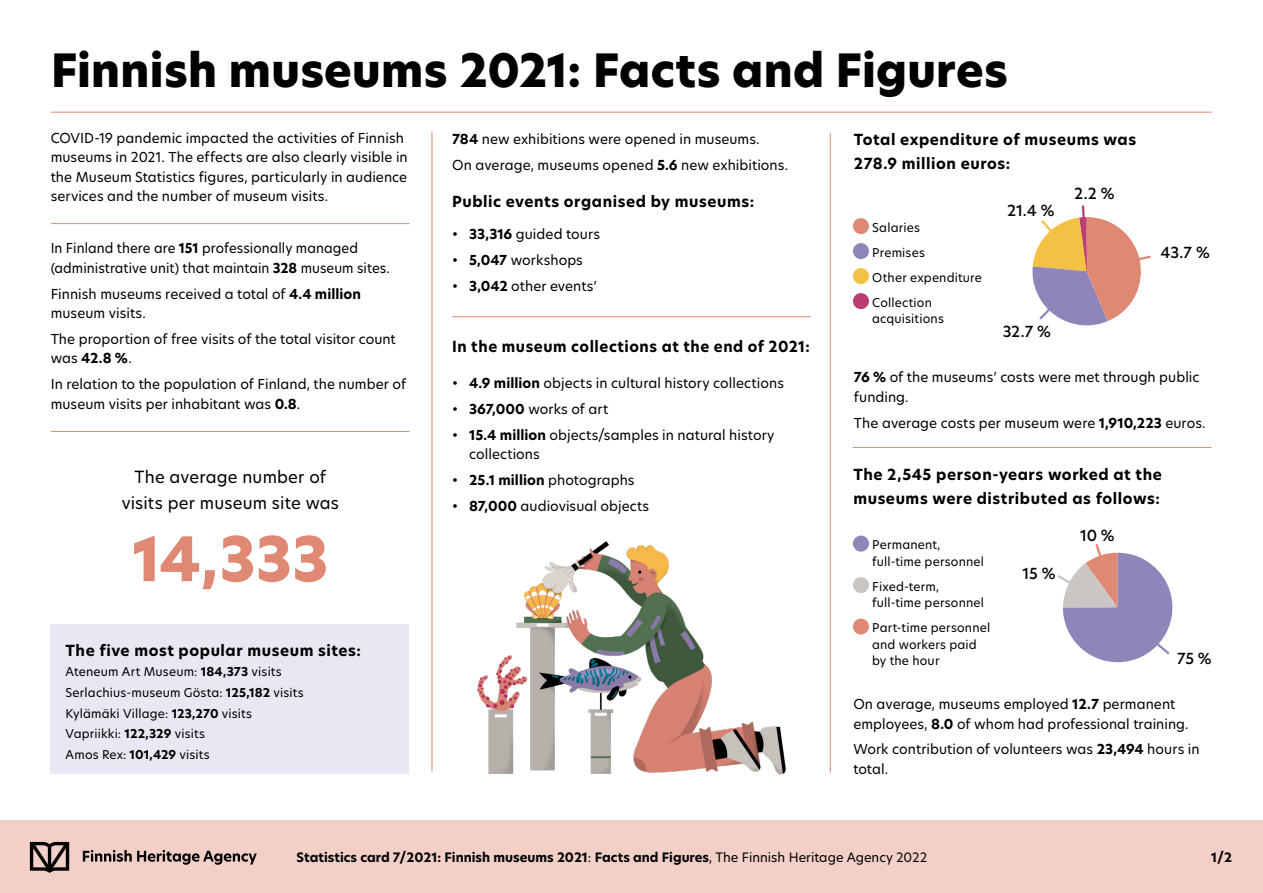
<style>
.page{position:relative;width:1263px;height:893px;background:#fff}
.page>*{position:absolute;margin:0;border:0;box-sizing:border-box;transform-origin:0 0}
.t1{font:800 60px "New Hero";color:#df8975}
.t2{font:800 45px "New Hero";letter-spacing:.005em;color:#000}
.t3{font:16.5px/25.5px "New Hero";letter-spacing:.01em;color:#000;text-align:center}
.leipis_pienet_välit{font:700 15px/24px "New Hero";letter-spacing:.04em;color:#000}
.t4{font:500 15px "New Hero";letter-spacing:-.01em;color:#000}
.leipis_pienet_välit-2{font:13.5px/19.5px "New Hero";letter-spacing:.005em;color:#000}
.leipis_luettelo{font:13.5px/19.5px "New Hero";letter-spacing:.005em;color:#000}
.t5{font:700 12.75px "New Hero";color:#000}
.infoleipis{font:12px/16.5px "New Hero";letter-spacing:.015em;color:#000}
.s1{font-weight:700}
.s2{font-weight:400}
</style>
<div class="page">
<div style="left:0;top:821px;width:1263px;height:72px;background:#f2d0c8"></div>
<svg style="left:30px;top:842px;width:39px;height:31px"></svg>
<svg style="left:83px;top:850px;width:174px;height:15px"></svg>
<hr style="left:51px;top:112px;width:1161px;height:1px;background:#df8975">
<hr style="left:432px;top:132px;width:1px;height:639px;background:#df8975">
<hr style="left:830px;top:133px;width:1px;height:640px;background:#df8975">
<div style="left:853px;top:218px;width:16px;height:16px;background:#df8975;border-radius:50%"></div>
<div style="left:853px;top:243px;width:16px;height:16px;background:#8f85b9;border-radius:50%"></div>
<div style="left:853px;top:268px;width:16px;height:16px;background:#f3c144;border-radius:50%"></div>
<div style="left:853px;top:293px;width:16px;height:16px;background:#ba3e6f;border-radius:50%"></div>
<svg style="left:1032px;top:205px;width:119px;height:121px"></svg>
<div style="left:853px;top:536px;width:16px;height:16px;background:#8f85b9;border-radius:50%"></div>
<div style="left:853px;top:577px;width:16px;height:16px;background:#cac6c3;border-radius:50%"></div>
<div style="left:853px;top:619px;width:16px;height:16px;background:#df8975;border-radius:50%"></div>
<svg style="left:1057px;top:544px;width:115px;height:118px"></svg>
<div style="left:51px;top:624px;width:358px;height:150px;background:#e9e7f1"></div>
<img style="left:477px;top:541px;width:309px;height:234px">
<hr style="left:853px;top:447px;width:358px;height:1px;background:#df8975">
<hr style="left:51px;top:223px;width:359px;height:1px;background:#df8975">
<hr style="left:51px;top:431px;width:359px;height:1px;background:#df8975">
<hr style="left:452px;top:316px;width:359px;height:1px;background:#df8975">
<h1 class="t2" style="left:51px;top:40px;width:958px">Finnish museums 2021: Facts and Figures</h1>
<h4 class="leipis_pienet_välit" style="left:854px;top:128px;width:284px">Total expenditure of museums was<br>278.9 million euros:</h4>
<p class="leipis_pienet_välit-2" style="left:51px;top:128px;width:359px">COVID-19 pandemic impacted the activities of Finnish museums in 2021. The effects are also clearly visible in the Museum Statistics figures, particularly in audience services and the number of museum visits.</p>
<p class="leipis_pienet_välit-2" style="left:452px;top:129px;width:309px"><span class="s1">784</span> new exhibitions were opened in museums.</p>
<p class="leipis_pienet_välit-2" style="left:452px;top:155px;width:337px">On average, museums opened <span class="s1">5.6</span> new exhibitions.</p>
<h3 class="leipis_pienet_välit" style="left:452px;top:189px;width:303px">Public events organised by museums:</h3>
<p class="leipis_luettelo" style="left:452px;top:224px;width:149px">• <span class="s1">33,316</span> guided tours</p>
<p class="leipis_luettelo" style="left:452px;top:250px;width:132px">• <span class="s1">5,047</span> workshops</p>
<p class="leipis_luettelo" style="left:452px;top:276px;width:146px">• <span class="s1">3,042</span> other events’</p>
<p class="t4" style="left:1074px;top:183px;width:42px">2.2 %</p>
<p class="t4" style="left:1007px;top:200px;width:49px">21.4 %</p>
<p class="infoleipis" style="left:872px;top:215px;width:111px;line-height:25px">Salaries<br>Premises<br>Other expenditure<br>Collection</p>
<p class="infoleipis" style="left:872px;top:310px;width:73px">acquisitions</p>
<p class="leipis_pienet_välit-2" style="left:51px;top:238px;width:341px">In Finland there are <span class="s1">151</span> professionally managed (administrative unit) that maintain <span class="s1">328</span> museum sites.</p>
<p class="leipis_pienet_välit-2" style="left:51px;top:284px;width:312px">Finnish museums received a total of <span class="s1">4.4 million </span>museum visits.</p>
<p class="leipis_pienet_välit-2" style="left:51px;top:329px;width:347px">The proportion of free visits of the total visitor count was <span class="s1">42.8 %</span>.</p>
<p class="leipis_pienet_välit-2" style="left:51px;top:374px;width:357px">In relation to the population of Finland, the number of museum visits per inhabitant was <span class="s1">0.8</span>.</p>
<p class="t4" style="left:1160px;top:242px;width:51px">43.7 %</p>
<p class="t4" style="left:1003px;top:322px;width:50px">32.7 %</p>
<h3 class="leipis_pienet_välit" style="left:452px;top:334px;width:359px">In the museum collections at the end of 2021:</h3>
<p class="leipis_luettelo" style="left:452px;top:373px;width:333px">• <span class="s1">4.9 million</span> objects in cultural history collections</p>
<p class="leipis_luettelo" style="left:452px;top:399px;width:158px">• <span class="s1">367,000</span> works of art</p>
<p class="leipis_luettelo" style="left:469px;top:425px;width:307px;text-indent:-17px">• <span class="s1">15.4 million</span> objects/samples in natural history collections</p>
<p class="leipis_luettelo" style="left:452px;top:470px;width:184px">• <span class="s1">25.1 million</span> photographs</p>
<p class="leipis_luettelo" style="left:452px;top:496px;width:199px">• <span class="s1">87,000</span> audiovisual objects</p>
<p class="leipis_pienet_välit-2" style="left:854px;top:367px;width:347px"><span class="s1">76 %</span> of the museums’ costs were met through public funding.</p>
<p class="leipis_pienet_välit-2" style="left:854px;top:413px;width:353px">The average costs per museum were <span class="s1">1,910,223</span> euros.</p>
<h4 class="leipis_pienet_välit" style="left:853px;top:463px;width:310px">The 2,545 person-years worked at the museums were distributed as follows:</h4>
<p class="infoleipis" style="left:872px;top:536px;width:114px">Permanent, full-time personnel</p>
<p class="infoleipis" style="left:872px;top:578px;width:114px">Fixed-term, full-time personnel</p>
<p class="infoleipis" style="left:872px;top:619px;width:120px">Part-time personnel and workers paid by the hour</p>
<p class="leipis_pienet_välit-2" style="left:853px;top:694px;width:337px">On average, museums employed <span class="s1">12.7</span> permanent employees, <span class="s1">8.0</span> of whom had professional training.</p>
<p class="leipis_pienet_välit-2" style="left:853px;top:739px;width:348px">Work contribution of volunteers was <span class="s1">23,494</span> hours in total.</p>
<h2 class="t3" style="left:122px;top:464px;width:219px">The average number of visits per museum site was</h2>
<h2 class="t1" style="left:132px;top:518px;width:198px">14,333</h2>
<p class="t4" style="left:1080px;top:525px;width:36px">10 %</p>
<p class="t4" style="left:1022px;top:563px;width:35px">15 %</p>
<p class="leipis_pienet_välit" style="left:66px;top:638px;width:297px">The five most popular museum sites:</p>
<p class="infoleipis" style="left:66px;top:663px;width:218px">Ateneum Art Museum: <span class="s1">184,373</span> visits</p>
<p class="infoleipis" style="left:66px;top:684px;width:240px">Serlachius-museum Gösta: <span class="s1">125,182</span> visits</p>
<p class="infoleipis" style="left:66px;top:705px;width:188px">Kylämäki Village: <span class="s1">123,270</span> visits</p>
<p class="infoleipis" style="left:66px;top:725px;width:141px">Vapriikki: <span class="s1">122,329</span> visits</p>
<p class="infoleipis" style="left:66px;top:746px;width:146px">Amos Rex: <span class="s1">101,429</span> visits</p>
<p class="t4" style="left:1177px;top:648px;width:36px">75 %</p>
<p class="t5" style="left:297px;top:849px;width:632px">Statistics card 7/2021: Finnish museums 2021<span class="s2">:</span> Facts and Figures<span class="s2">, The Finnish Heritage Agency 2022</span></p>
<p class="t5" style="left:1211px;top:849px;width:22px">1/2</p>
</div>
